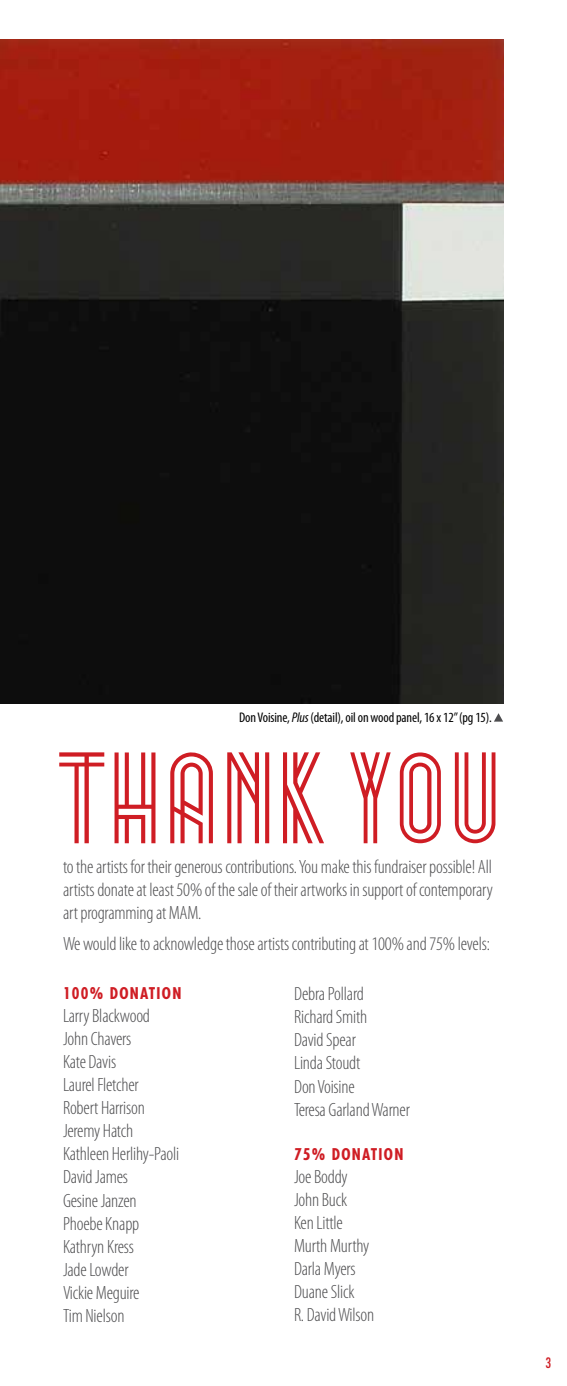
<style>
.page{position:relative;width:567px;height:1386px;background:#fff}
.page>*{position:absolute;margin:0;border:0;box-sizing:border-box;transform-origin:0 0}
.t1{font:113.75px "Metropolis 1920";letter-spacing:-.01em;color:#cf1d24}
.t2{font:300 condensed 19.25px/23.1px "Myriad Pro";letter-spacing:-.01em;color:#4d4d4f}
.t3{font:700 condensed 15.75px "Futura Std";letter-spacing:.08em;color:#cf1d24}
.t4{font:condensed 14px "Myriad Pro";letter-spacing:-.01em;color:#000}
.t5{font:condensed 14px "Futura";color:#cf1d24}
.s1{font-style:italic}
</style>
<div class="page">
<img style="left:0;top:40px;width:503px;height:663px">
<svg style="left:494px;top:713px;width:9px;height:9px"></svg>
<p class="t4" style="left:239px;top:709px;width:254px">Don Voisine, <span class="s1">Plus</span> (detail), oil on wood panel, 16 x 12” (pg 15).</p>
<h1 class="t1" style="left:64px;top:705px;width:449px">THANK YOU</h1>
<p class="t2" style="left:63px;top:855px;width:431px;text-align:justify">to the artists for their generous contributions. You make this fundraiser possible! All artists donate at least 50% of the sale of their artworks in support of contemporary art programming at MAM.</p>
<p class="t2" style="left:63px;top:932px;width:429px">We would like to acknowledge those artists contributing at 100% and 75% levels:</p>
<p class="t3" style="left:63px;top:983px;width:120px">100% DONATION</p>
<p class="t2" style="left:63px;top:1004px;width:118px">Larry Blackwood<br>John Chavers<br>Kate Davis<br>Laurel Fletcher<br>Robert Harrison<br>Jeremy Hatch<br>Kathleen Herlihy-Paoli<br>David James<br>Gesine Janzen<br>Phoebe Knapp<br>Kathryn Kress<br>Jade Lowder<br>Vickie Meguire<br>Tim Nielson</p>
<p class="t2" style="left:294px;top:982px;width:117px">Debra Pollard<br>Richard Smith<br>David Spear<br>Linda Stoudt<br>Don Voisine<br>Teresa Garland Warner</p>
<p class="t3" style="left:294px;top:1144px;width:111px">75% DONATION</p>
<p class="t2" style="left:294px;top:1165px;width:82px">Joe Boddy<br>John Buck<br>Ken Little<br>Murth Murthy<br>Darla Myers<br>Duane Slick<br>R. David Wilson</p>
<p class="t5" style="left:545px;top:1354px;width:7px">3</p>
</div>
